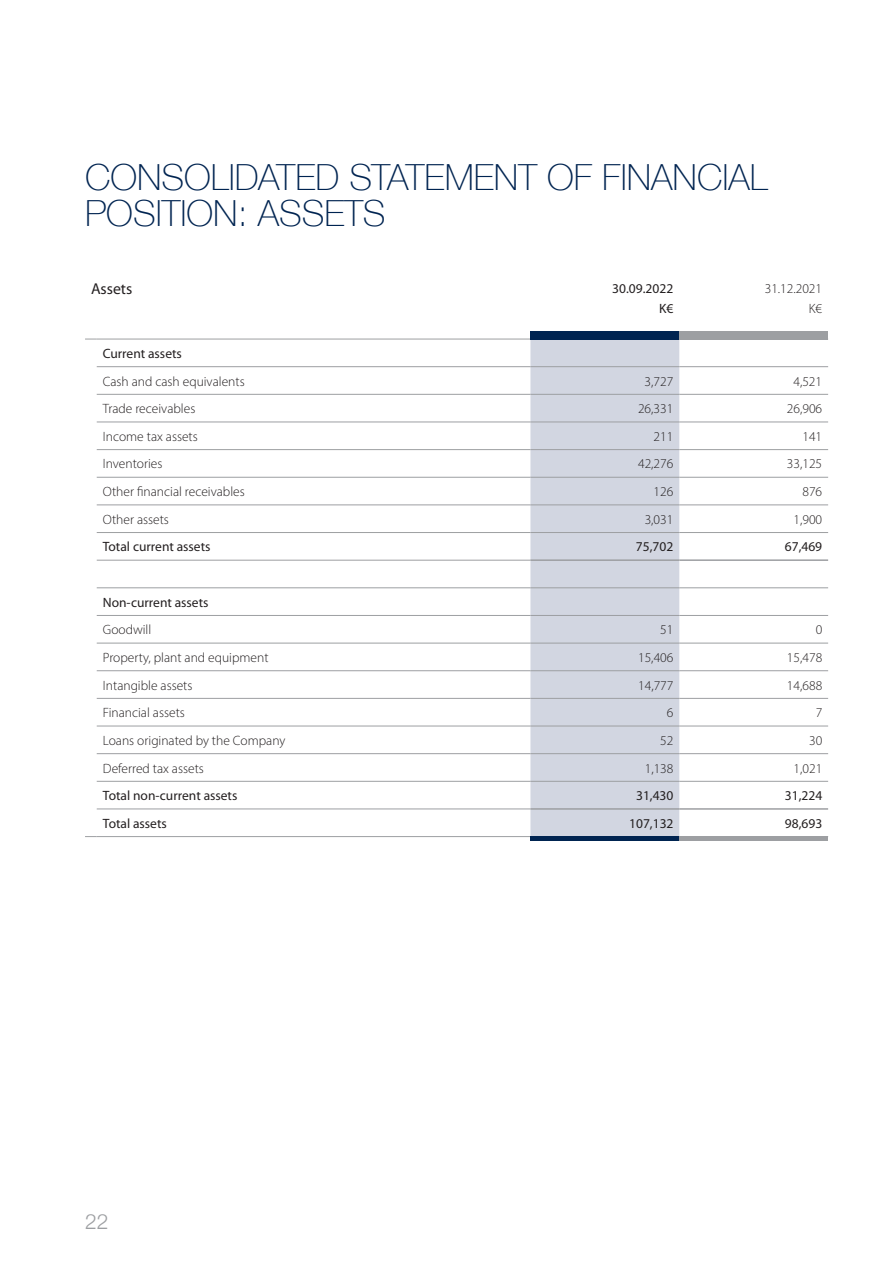
<style>
.page{position:relative;width:893px;height:1263px;background:#fff}
.page>*{position:absolute;margin:0;border:0;box-sizing:border-box;transform-origin:0 0}
.t1{font:100 36px/36px "Helvetica Neue";color:#002451}
.t2{font:300 21px "Helvetica Neue";color:#9d9fa2}
.t3{font:15.75px "Myriad Pro";color:#231f20}
.t4{font:300 13.5px/20.2px "Myriad Pro";color:#231f20;text-align:right}
.t5{font:13.5px/20.2px "Myriad Pro";color:#231f20;text-align:right}
</style>
<div class="page">
<div style="left:530px;top:340px;width:149px;height:496px;background:#d2d6e1"></div>
<svg style="left:85px;top:339px;width:12px;height:1px"></svg>
<hr style="left:97px;top:339px;width:433px;height:1px;background:#9d9fa2">
<hr style="left:530px;top:339px;width:149px;height:1px;background:#9d9fa2">
<hr style="left:679px;top:339px;width:149px;height:1px;background:#9d9fa2">
<hr style="left:97px;top:366px;width:433px;height:1px;background:#9d9fa2">
<hr style="left:530px;top:366px;width:149px;height:1px;background:#9d9fa2">
<hr style="left:679px;top:366px;width:149px;height:1px;background:#9d9fa2">
<hr style="left:97px;top:394px;width:433px;height:1px;background:#9d9fa2">
<hr style="left:97px;top:422px;width:433px;height:1px;background:#9d9fa2">
<hr style="left:530px;top:394px;width:149px;height:1px;background:#9d9fa2">
<hr style="left:530px;top:422px;width:149px;height:1px;background:#9d9fa2">
<hr style="left:679px;top:394px;width:149px;height:1px;background:#9d9fa2">
<hr style="left:679px;top:422px;width:149px;height:1px;background:#9d9fa2">
<hr style="left:97px;top:449px;width:433px;height:1px;background:#9d9fa2">
<hr style="left:97px;top:477px;width:433px;height:1px;background:#9d9fa2">
<hr style="left:97px;top:505px;width:433px;height:1px;background:#9d9fa2">
<hr style="left:530px;top:449px;width:149px;height:1px;background:#9d9fa2">
<hr style="left:530px;top:477px;width:149px;height:1px;background:#9d9fa2">
<hr style="left:530px;top:505px;width:149px;height:1px;background:#9d9fa2">
<hr style="left:679px;top:449px;width:149px;height:1px;background:#9d9fa2">
<hr style="left:679px;top:477px;width:149px;height:1px;background:#9d9fa2">
<hr style="left:679px;top:505px;width:149px;height:1px;background:#9d9fa2">
<hr style="left:97px;top:532px;width:433px;height:1px;background:#9d9fa2">
<hr style="left:530px;top:532px;width:149px;height:1px;background:#9d9fa2">
<hr style="left:679px;top:532px;width:149px;height:1px;background:#9d9fa2">
<hr style="left:97px;top:560px;width:433px;height:1px;background:#9d9fa2">
<hr style="left:530px;top:559px;width:149px;height:2px;background:#9d9fa2">
<hr style="left:679px;top:559px;width:149px;height:2px;background:#9d9fa2">
<hr style="left:97px;top:587px;width:433px;height:1px;background:#9d9fa2">
<hr style="left:97px;top:615px;width:433px;height:1px;background:#9d9fa2">
<hr style="left:530px;top:587px;width:149px;height:1px;background:#9d9fa2">
<hr style="left:530px;top:615px;width:149px;height:1px;background:#9d9fa2">
<hr style="left:679px;top:587px;width:149px;height:1px;background:#9d9fa2">
<hr style="left:679px;top:615px;width:149px;height:1px;background:#9d9fa2">
<hr style="left:97px;top:643px;width:433px;height:1px;background:#9d9fa2">
<hr style="left:97px;top:670px;width:433px;height:1px;background:#9d9fa2">
<hr style="left:530px;top:643px;width:149px;height:1px;background:#9d9fa2">
<hr style="left:530px;top:670px;width:149px;height:1px;background:#9d9fa2">
<hr style="left:679px;top:643px;width:149px;height:1px;background:#9d9fa2">
<hr style="left:679px;top:670px;width:149px;height:1px;background:#9d9fa2">
<hr style="left:97px;top:698px;width:433px;height:1px;background:#9d9fa2">
<hr style="left:97px;top:726px;width:433px;height:1px;background:#9d9fa2">
<hr style="left:97px;top:753px;width:433px;height:1px;background:#9d9fa2">
<hr style="left:530px;top:698px;width:149px;height:1px;background:#9d9fa2">
<hr style="left:530px;top:726px;width:149px;height:1px;background:#9d9fa2">
<hr style="left:530px;top:753px;width:149px;height:1px;background:#9d9fa2">
<hr style="left:679px;top:698px;width:149px;height:1px;background:#9d9fa2">
<hr style="left:679px;top:726px;width:149px;height:1px;background:#9d9fa2">
<hr style="left:679px;top:753px;width:149px;height:1px;background:#9d9fa2">
<hr style="left:97px;top:781px;width:433px;height:1px;background:#9d9fa2">
<hr style="left:530px;top:781px;width:149px;height:1px;background:#9d9fa2">
<hr style="left:679px;top:781px;width:149px;height:1px;background:#9d9fa2">
<svg style="left:85px;top:836px;width:12px;height:1px"></svg>
<hr style="left:97px;top:809px;width:433px;height:1px;background:#9d9fa2">
<hr style="left:97px;top:836px;width:433px;height:1px;background:#9d9fa2">
<hr style="left:530px;top:808px;width:149px;height:2px;background:#9d9fa2">
<hr style="left:530px;top:836px;width:149px;height:1px;background:#9d9fa2">
<hr style="left:679px;top:808px;width:149px;height:2px;background:#9d9fa2">
<div style="left:531px;top:331px;width:148px;height:8px;background:#002451"></div>
<div style="left:679px;top:331px;width:149px;height:8px;background:#9d9fa2"></div>
<hr style="left:531px;top:836px;width:148px;height:4px;background:#002451">
<hr style="left:679px;top:836px;width:149px;height:4px;background:#9d9fa2">
<h1 class="t1" style="left:85px;top:158px;width:684px">CONSOLIDATED STATEMENT OF FINANCIAL<br>POSITION: ASSETS</h1>
<p class="t3" style="left:91px;top:279px;width:43px">Assets</p>
<p class="t5" style="left:612px;top:278px;width:62px">30.09.2022<br>K€</p>
<p class="t4" style="left:765px;top:278px;width:59px">31.12.2021<br>K€</p>
<p class="t5" style="left:103px;top:343px;width:81px">Current assets</p>
<p class="t4" style="left:103px;top:371px;width:143px">Cash and cash equivalents</p>
<p class="t4" style="left:645px;top:371px;width:30px">3,727</p>
<p class="t4" style="left:793px;top:371px;width:30px">4,521</p>
<p class="t4" style="left:103px;top:398px;width:94px">Trade receivables</p>
<p class="t4" style="left:638px;top:398px;width:37px">26,331</p>
<p class="t4" style="left:787px;top:398px;width:37px">26,906</p>
<p class="t4" style="left:103px;top:426px;width:97px">Income tax assets</p>
<p class="t4" style="left:654px;top:426px;width:21px">211</p>
<p class="t4" style="left:802px;top:426px;width:21px">141</p>
<p class="t4" style="left:103px;top:454px;width:61px">Inventories</p>
<p class="t4" style="left:638px;top:454px;width:37px">42,276</p>
<p class="t4" style="left:787px;top:454px;width:37px">33,125</p>
<p class="t4" style="left:103px;top:481px;width:144px">Other financial receivables</p>
<p class="t4" style="left:654px;top:481px;width:21px">126</p>
<p class="t4" style="left:802px;top:481px;width:21px">876</p>
<p class="t4" style="left:103px;top:509px;width:68px">Other assets</p>
<p class="t4" style="left:645px;top:509px;width:30px">3,031</p>
<p class="t4" style="left:793px;top:509px;width:30px">1,900</p>
<p class="t5" style="left:103px;top:536px;width:109px">Total current assets</p>
<p class="t5" style="left:636px;top:536px;width:39px">75,702</p>
<p class="t5" style="left:785px;top:536px;width:39px">67,469</p>
<p class="t5" style="left:103px;top:592px;width:107px">Non-current assets</p>
<p class="t4" style="left:103px;top:619px;width:50px">Goodwill</p>
<p class="t4" style="left:660px;top:619px;width:15px">51</p>
<p class="t4" style="left:816px;top:619px;width:8px">0</p>
<p class="t4" style="left:103px;top:647px;width:167px">Property, plant and equipment</p>
<p class="t4" style="left:638px;top:647px;width:37px">15,406</p>
<p class="t4" style="left:787px;top:647px;width:37px">15,478</p>
<p class="t4" style="left:103px;top:675px;width:91px">Intangible assets</p>
<p class="t4" style="left:638px;top:675px;width:37px">14,777</p>
<p class="t4" style="left:787px;top:675px;width:37px">14,688</p>
<p class="t4" style="left:103px;top:702px;width:83px">Financial assets</p>
<p class="t4" style="left:667px;top:702px;width:8px">6</p>
<p class="t4" style="left:816px;top:702px;width:8px">7</p>
<p class="t4" style="left:103px;top:730px;width:184px">Loans originated by the Company</p>
<p class="t4" style="left:660px;top:730px;width:15px">52</p>
<p class="t4" style="left:809px;top:730px;width:15px">30</p>
<p class="t4" style="left:103px;top:758px;width:103px">Deferred tax assets</p>
<p class="t4" style="left:645px;top:758px;width:30px">1,138</p>
<p class="t4" style="left:794px;top:758px;width:30px">1,021</p>
<p class="t5" style="left:103px;top:785px;width:136px">Total non-current assets</p>
<p class="t5" style="left:636px;top:785px;width:39px">31,430</p>
<p class="t5" style="left:785px;top:785px;width:39px">31,224</p>
<p class="t5" style="left:103px;top:813px;width:65px">Total assets</p>
<p class="t5" style="left:629px;top:813px;width:46px">107,132</p>
<p class="t5" style="left:785px;top:813px;width:39px">98,693</p>
<h2 class="t2" style="left:85px;top:1205px;width:25px">22</h2>
</div>
